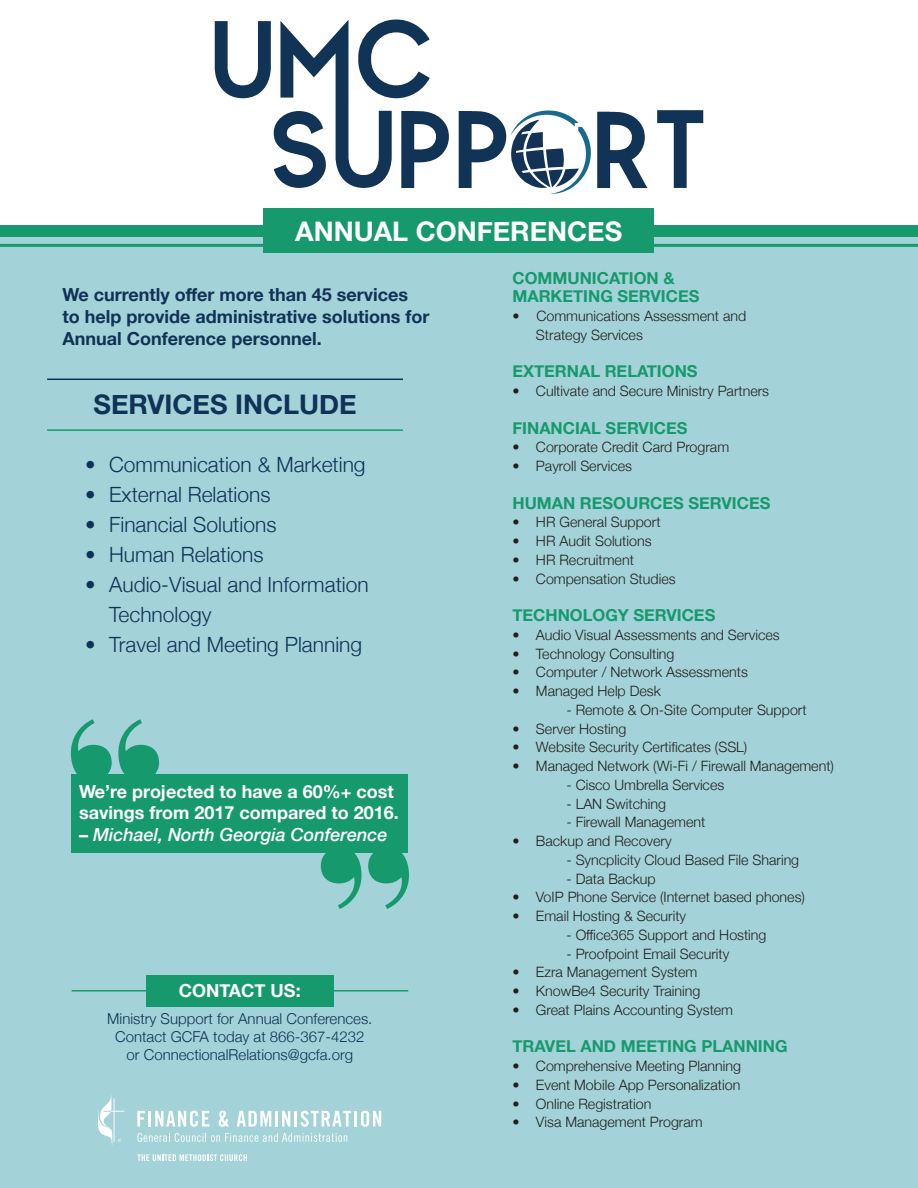
<style>
.page{position:relative;width:918px;height:1188px;background:#a3d3d8}
.page>*{position:absolute;margin:0;border:0;box-sizing:border-box;transform-origin:0 0}
.t1{font:700 27px "Helvetica Neue";color:#fff}
.t2{font:700 27px "Helvetica Neue";color:#113256}
.t3{font:300 21px "Helvetica Neue";color:#113256}
.t4{font:700 18px/21.6px "Helvetica Neue";color:#113256}
.t5{font:700 18px/21.6px "Helvetica Neue";color:#fff}
.t6{font:italic 500 18px "Helvetica Neue";color:#fff}
.t7{font:700 16.5px "Helvetica Neue";color:#17996e}
.t8{font:300 15px "Helvetica Neue";color:#113256}
.t9{font:300 14.25px "Helvetica Neue";color:#231f20}
.s1{font-weight:700;font-style:normal}
</style>
<div class="page">
<hr style="left:47px;top:379px;width:356px;height:1px;background:#113256">
<hr style="left:47px;top:429px;width:356px;height:2px;background:#17996e">
<svg style="left:71px;top:719px;width:88px;height:61px"></svg>
<svg style="left:321px;top:853px;width:88px;height:56px"></svg>
<div style="left:72px;top:775px;width:336px;height:78px;background:#17996e"></div>
<hr style="left:72px;top:990px;width:336px;height:2px;background:#17996e">
<div style="left:146px;top:975px;width:187px;height:32px;background:#17996e"></div>
<svg style="left:137px;top:1111px;width:8px;height:16px"></svg>
<hr style="left:148px;top:1111px;width:3px;height:16px;background:#fff">
<svg style="left:155px;top:1111px;width:54px;height:16px"></svg>
<svg style="left:218px;top:1111px;width:10px;height:16px"></svg>
<svg style="left:237px;top:1111px;width:34px;height:16px"></svg>
<hr style="left:275px;top:1111px;width:3px;height:16px;background:#fff">
<svg style="left:282px;top:1111px;width:8px;height:16px"></svg>
<hr style="left:294px;top:1111px;width:3px;height:16px;background:#fff">
<svg style="left:300px;top:1111px;width:51px;height:16px"></svg>
<hr style="left:354px;top:1111px;width:3px;height:16px;background:#fff">
<svg style="left:361px;top:1111px;width:20px;height:16px"></svg>
<svg style="left:137px;top:1133px;width:210px;height:9px"></svg>
<svg style="left:137px;top:1154px;width:110px;height:7px"></svg>
<svg style="left:98px;top:1095px;width:27px;height:50px"></svg>
<div style="left:0;top:225px;width:918px;height:12px;background:#17996e"></div>
<hr style="left:0;top:244px;width:918px;height:3px;background:#17996e">
<div style="left:0;top:0;width:918px;height:225px;background:#fff"></div>
<div style="left:263px;top:208px;width:391px;height:45px;background:#17996e"></div>
<svg style="left:215px;top:20px;width:234px;height:168px"></svg>
<svg style="left:597px;top:112px;width:50px;height:76px"></svg>
<svg style="left:657px;top:110px;width:46px;height:78px"></svg>
<svg style="left:459px;top:110px;width:132px;height:84px"></svg>
<p class="t1" style="left:295px;top:210px;width:329px">ANNUAL CONFERENCES</p>
<p class="t4" style="left:62px;top:285px;width:368px">We currently offer more than 45 services to help provide administrative solutions for<br>Annual Conference personnel.</p>
<p class="t2" style="left:94px;top:383px;width:265px">SERVICES INCLUDE</p>
<p class="t3" style="left:85px;top:447px;width:282px">• Communication &amp; Marketing</p>
<p class="t3" style="left:85px;top:477px;width:187px">• External Relations</p>
<p class="t3" style="left:85px;top:507px;width:193px">• Financial Solutions</p>
<p class="t3" style="left:85px;top:537px;width:180px">• Human Relations</p>
<p class="t3" style="left:85px;top:567px;width:285px">• Audio-Visual and Information</p>
<p class="t3" style="left:109px;top:597px;width:104px">Technology</p>
<p class="t3" style="left:85px;top:627px;width:279px">• Travel and Meeting Planning</p>
<p class="t5" style="left:79px;top:781px;width:321px">We’re projected to have a 60%+ cost savings from 2017 compared to 2016.</p>
<p class="t6" style="left:79px;top:819px;width:310px"><span class="s1">–</span> Michael, North Georgia Conference</p>
<p class="t5" style="left:179px;top:980px;width:123px">CONTACT US:</p>
<p class="t8" style="left:107px;top:1007px;width:267px">Ministry Support for Annual Conferences.</p>
<p class="t8" style="left:115px;top:1025px;width:251px">Contact GCFA today at 866-367-4232</p>
<p class="t8" style="left:127px;top:1043px;width:228px">or ConnectionalRelations@gcfa.org</p>
<p class="t7" style="left:512px;top:265px;width:164px">COMMUNICATION &amp;</p>
<p class="t7" style="left:512px;top:283px;width:188px">MARKETING SERVICES</p>
<p class="t9" style="left:512px;top:304px;width:235px">• Communications Assessment and</p>
<p class="t9" style="left:536px;top:323px;width:108px">Strategy Services</p>
<p class="t7" style="left:512px;top:358px;width:187px">EXTERNAL RELATIONS</p>
<p class="t9" style="left:512px;top:379px;width:258px">• Cultivate and Secure Ministry Partners</p>
<p class="t7" style="left:512px;top:415px;width:177px">FINANCIAL SERVICES</p>
<p class="t9" style="left:512px;top:436px;width:218px">• Corporate Credit Card Program</p>
<p class="t9" style="left:512px;top:454px;width:121px">• Payroll Services</p>
<p class="t7" style="left:512px;top:490px;width:259px">HUMAN RESOURCES SERVICES</p>
<p class="t9" style="left:512px;top:511px;width:150px">• HR General Support</p>
<p class="t9" style="left:512px;top:529px;width:141px">• HR Audit Solutions</p>
<p class="t9" style="left:512px;top:548px;width:123px">• HR Recruitment</p>
<p class="t9" style="left:512px;top:567px;width:165px">• Compensation Studies</p>
<p class="t7" style="left:512px;top:602px;width:204px">TECHNOLOGY SERVICES</p>
<p class="t9" style="left:512px;top:623px;width:269px">• Audio Visual Assessments and Services</p>
<p class="t9" style="left:512px;top:642px;width:164px">• Technology Consulting</p>
<p class="t9" style="left:512px;top:661px;width:237px">• Computer / Network Assessments</p>
<p class="t9" style="left:512px;top:679px;width:150px">• Managed Help Desk</p>
<p class="t9" style="left:566px;top:698px;width:242px">- Remote &amp; On-Site Computer Support</p>
<p class="t9" style="left:512px;top:717px;width:116px">• Server Hosting</p>
<p class="t9" style="left:512px;top:736px;width:236px">• Website Security Certificates (SSL)</p>
<p class="t9" style="left:512px;top:754px;width:323px">• Managed Network (Wi-Fi / Firewall Management)</p>
<p class="t9" style="left:566px;top:773px;width:159px">- Cisco Umbrella Services</p>
<p class="t9" style="left:566px;top:792px;width:101px">- LAN Switching</p>
<p class="t9" style="left:566px;top:811px;width:140px">- Firewall Management</p>
<p class="t9" style="left:512px;top:829px;width:161px">• Backup and Recovery</p>
<p class="t9" style="left:566px;top:848px;width:234px">- Syncplicity Cloud Based File Sharing</p>
<p class="t9" style="left:566px;top:867px;width:91px">- Data Backup</p>
<p class="t9" style="left:512px;top:886px;width:294px">• VoIP Phone Service (Internet based phones)</p>
<p class="t9" style="left:512px;top:904px;width:175px">• Email Hosting &amp; Security</p>
<p class="t9" style="left:566px;top:923px;width:202px">- Office365 Support and Hosting</p>
<p class="t9" style="left:566px;top:942px;width:164px">- Proofpoint Email Security</p>
<p class="t9" style="left:512px;top:961px;width:186px">• Ezra Management System</p>
<p class="t9" style="left:512px;top:979px;width:190px">• KnowBe4 Security Training</p>
<p class="t9" style="left:512px;top:998px;width:222px">• Great Plains Accounting System</p>
<p class="t7" style="left:512px;top:1033px;width:277px">TRAVEL AND MEETING PLANNING</p>
<p class="t9" style="left:512px;top:1054px;width:230px">• Comprehensive Meeting Planning</p>
<p class="t9" style="left:512px;top:1073px;width:229px">• Event Mobile App Personalization</p>
<p class="t9" style="left:512px;top:1092px;width:140px">• Online Registration</p>
<p class="t9" style="left:512px;top:1111px;width:192px">• Visa Management Program</p>
</div>
